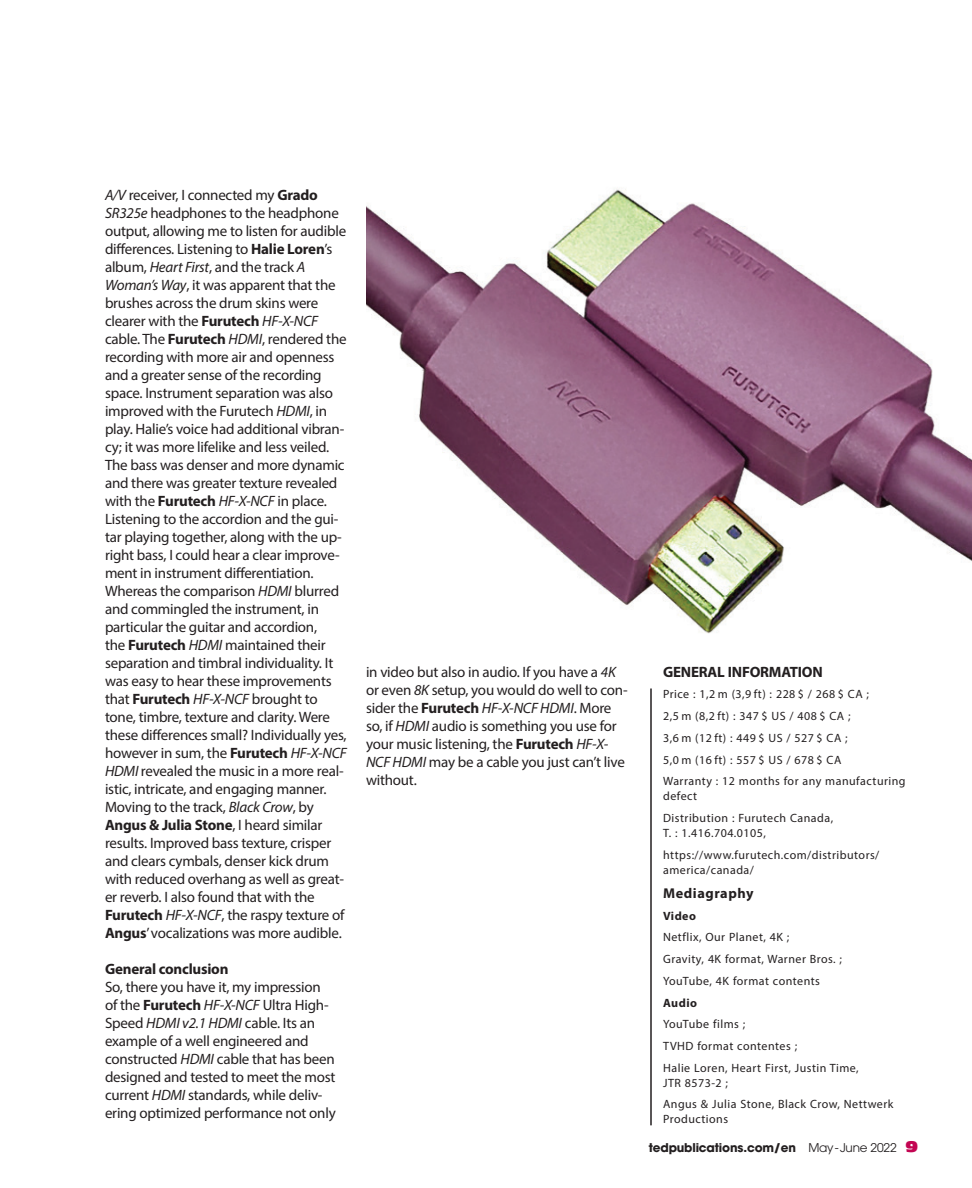
<style>
.page{position:relative;width:972px;height:1188px;background:#fff}
.page>*{position:absolute;margin:0;border:0;box-sizing:border-box;transform-origin:0 0}
.t1{font:15px/18px "Myriad Pro";letter-spacing:-.015em;color:#231f20}
.t2{font:700 15px "Myriad Pro";letter-spacing:-.015em;color:#231f20}
.t3{font:700 14.25px "Myriad Pro";letter-spacing:.04em;color:#231f20}
.t4{font:12px/21.8px "Myriad Pro";letter-spacing:.04em;color:#231f20}
.t5{font:700 12px "Avant Garde";letter-spacing:-.015em;color:#231f20}
.t6{font:700 12px "Myriad Pro";letter-spacing:.04em;color:#231f20}
.s1{font-style:italic}
.s2{font-weight:700}
.s3{font-weight:400}
.s4{font-family:"Antique Olive Nord";font-weight:400;font-size:15px;color:#c30552}
</style>
<div class="page">
<img style="left:366px;top:188px;width:606px;height:446px">
<hr style="left:650px;top:688px;width:2px;height:437px;background:#231f20">
<p class="t1" style="left:105px;top:186px;width:243px"><span class="s1">A/V</span> receiver, I connected my <span class="s2">Grado </span><span class="s1">SR325e</span> headphones to the headphone output, allowing me to listen for audible differences. Listening to <span class="s2">Halie Loren</span>’s album, <span class="s1">Heart First</span>, and the track <span class="s1">A Woman’s Way</span>, it was apparent that the brushes across the drum skins were clearer with the <span class="s2">Furutech</span> <span class="s1">HF-X-NCF </span>cable. The <span class="s2">Furutech</span> <span class="s1">HDMI</span>, rendered the recording with more air and openness and a greater sense of the recording space. Instrument separation was also improved with the Furutech <span class="s1">HDMI</span>, in play. Halie’s voice had additional vibran&shy;cy; it was more lifelike and less veiled.<br>The bass was denser and more dynamic and there was greater texture revealed with the <span class="s2">Furutech</span> <span class="s1">HF-X-NCF</span> in place.<br>Listening to the accordion and the gui&shy;tar playing together, along with the up&shy;right bass, I could hear a clear improve&shy;ment in instrument differentiation.<br>Whereas the comparison <span class="s1">HDMI</span> blurred and commingled the instrument, in particular the guitar and accordion,<br>the <span class="s2">Furutech</span> <span class="s1">HDMI</span> maintained their separation and timbral individuality. It was easy to hear these improvements that <span class="s2">Furutech</span> <span class="s1">HF-X-NCF</span> brought to tone, timbre, texture and clarity. Were these differences small? Individually yes, however in sum, the <span class="s2">Furutech</span> <span class="s1">HF-X-NCF HDMI</span> revealed the music in a more real&shy;istic, intricate, and engaging manner.<br>Moving to the track, <span class="s1">Black Crow</span>, by <span class="s2">Angus &amp; Julia Stone</span>, I heard similar results. Improved bass texture, crisper and clears cymbals, denser kick drum with reduced overhang as well as great&shy;er reverb. I also found that with the <span class="s2">Furutech</span> <span class="s1">HF-X-NCF</span>, the raspy texture of <span class="s2">Angus</span>’ vocalizations was more audible.</p>
<p class="t2" style="left:105px;top:959px;width:125px">General conclusion</p>
<p class="t1" style="left:105px;top:978px;width:232px">So, there you have it, my impression of the <span class="s2">Furutech</span> <span class="s1">HF-X-NCF</span> Ultra High-Speed <span class="s1">HDMI v2.1 HDMI</span> cable. Its an example of a well engineered and constructed <span class="s1">HDMI</span> cable that has been designed and tested to meet the most current <span class="s1">HDMI</span> standards, while deliv&shy;ering optimized performance not only</p>
<p class="t1" style="left:366px;top:662px;width:263px">in video but also in audio. If you have a <span class="s1">4K </span>or even <span class="s1">8K</span> setup, you would do well to con&shy;sider the <span class="s2">Furutech</span> <span class="s1">HF-X-NCF HDMI</span>. More so, if <span class="s1">HDMI</span> audio is something you use for your music listening, the <span class="s2">Furutech</span> <span class="s1">HF-X-NCF HDMI</span> may be a cable you just can’t live without.</p>
<p class="t2" style="left:663px;top:662px;width:161px">GENERAL INFORMATION</p>
<p class="t4" style="left:663px;top:683px;width:244px">Price : 1,2 m (3,9 ft) : 228 $ / 268 $ CA ;<br>2,5 m (8,2 ft) : 347 $ US / 408 $ CA ;<br>3,6 m (12 ft) : 449 $ US / 527 $ CA ;<br>5,0 m (16 ft) : 557 $ US / 678 $ CA<br>Warranty : 12 months for any manufacturing</p>
<p class="t4" style="left:663px;top:785px;width:172px">defect<br>Distribution : Furutech Canada,</p>
<p class="t4" style="left:663px;top:822px;width:218px">T. : 1.416.704.0105, https://www.furutech.com/distributors/</p>
<p class="t4" style="left:663px;top:859px;width:92px">america/canada/</p>
<p class="t3" style="left:663px;top:884px;width:92px">Mediagraphy</p>
<p class="t6" style="left:663px;top:908px;width:34px">Video</p>
<p class="t4" style="left:663px;top:926px;width:180px">Netflix, Our Planet, 4K ;<br>Gravity, 4K format, Warner Bros. ;<br>YouTube, 4K format contents</p>
<p class="t6" style="left:663px;top:995px;width:35px">Audio</p>
<p class="t4" style="left:663px;top:1013px;width:197px">YouTube films ;<br>TVHD format contentes ;<br>Halie Loren, Heart First, Justin Time,</p>
<p class="t4" style="left:663px;top:1072px;width:232px">JTR 8573-2 ;<br>Angus &amp; Julia Stone, Black Crow, Nettwerk</p>
<p class="t4" style="left:663px;top:1108px;width:67px">Productions</p>
<p class="t5" style="left:649px;top:1140px;width:271px">tedpublications.com/en <span class="s3">May-June 2022</span> <span class="s4">9</span></p>
</div>
